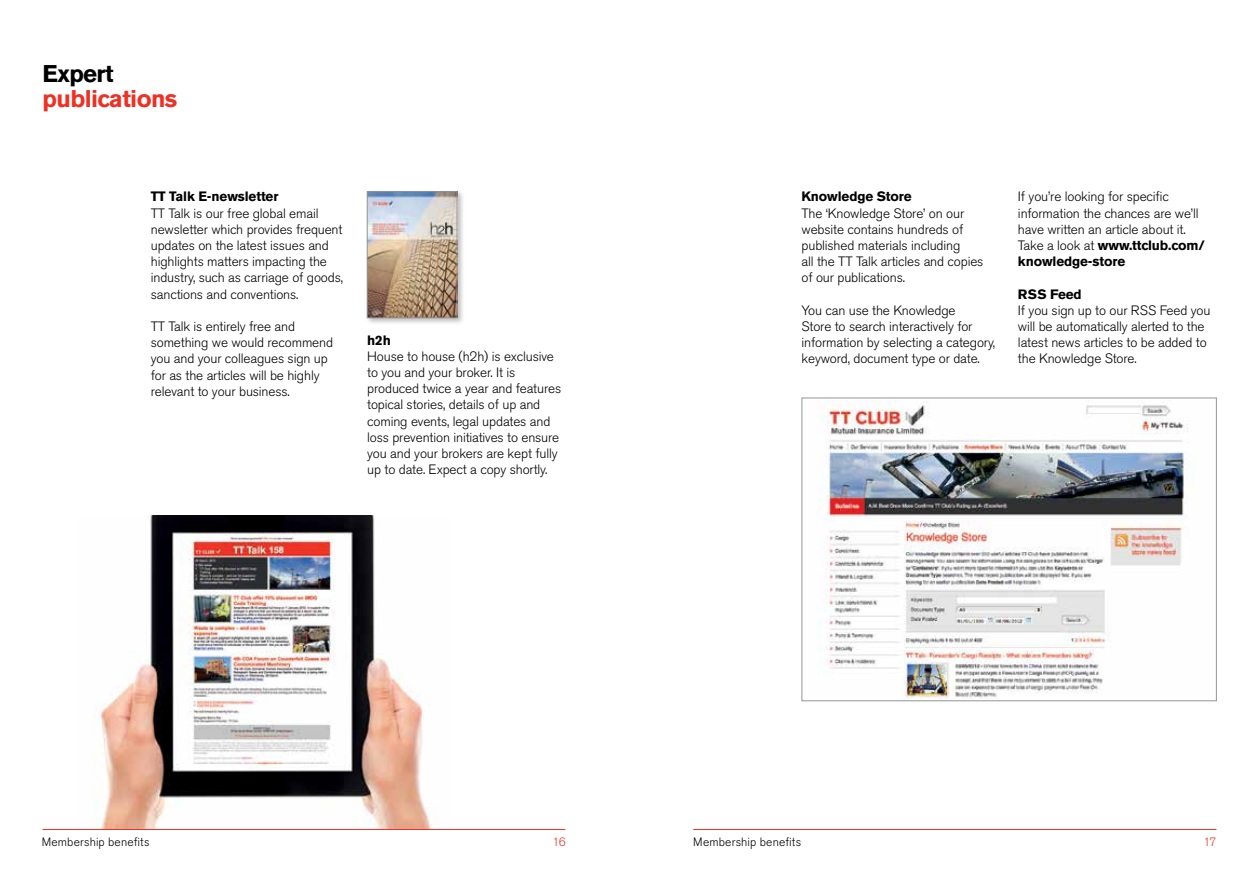
<style>
.page{position:relative;width:1259px;height:893px;background:#fff}
.page>*{position:absolute;margin:0;border:0;box-sizing:border-box;transform-origin:0 0}
.t1{font:700 24px "Akzidenz Grotesk BE";letter-spacing:-.025em;color:#ee3124}
.t2{font:700 24px "Akzidenz Grotesk BE";letter-spacing:-.025em;color:#000}
.t3{font:300 13.5px/16.2px "Akzidenz Grotesk BE";letter-spacing:-.01em;color:#000}
.t4{font:700 13.5px "Akzidenz Grotesk BE";letter-spacing:-.01em;color:#000}
.t5{font:300 12px "Akzidenz Grotesk BE";letter-spacing:.015em;color:#000}
.t6{font:300 12px "Akzidenz Grotesk BE";color:#ee3124}
.s1{font-weight:700}
</style>
<div class="page">
<img style="left:93px;top:515px;width:340px;height:314px">
<hr style="left:693px;top:829px;width:523px;height:1px;background:#ee3124">
<hr style="left:43px;top:829px;width:522px;height:1px;background:#ee3124">
<div style="left:365px;top:190px;width:100px;height:136px;background:#000;opacity:.25"></div>
<img style="left:369px;top:193px;width:86px;height:123px">
<div style="left:367px;top:191px;width:90px;height:127px;border:1px solid #939598"></div>
<img style="left:817px;top:400px;width:376px;height:299px">
<div style="left:801px;top:398px;width:415px;height:303px;border:1px solid #939598"></div>
<h1 class="t2" style="left:43px;top:60px;width:72px">Expert</h1>
<h1 class="t1" style="left:43px;top:85px;width:136px">publications</h1>
<p class="t4" style="left:151px;top:189px;width:129px">TT Talk E-newsletter</p>
<p class="t3" style="left:151px;top:205px;width:194px">TT Talk is our free global email newsletter which provides frequent updates on the latest issues and highlights matters impacting the industry, such as carriage of goods, sanctions and conventions.</p>
<p class="t3" style="left:151px;top:319px;width:184px">TT Talk is entirely free and something we would recommend you and your colleagues sign up for as the articles will be highly relevant to your business.</p>
<p class="t4" style="left:367px;top:332px;width:25px">h2h</p>
<p class="t3" style="left:367px;top:348px;width:195px">House to house (h2h) is exclusive to you and your broker. It is produced twice a year and features topical stories, details of up and coming events, legal updates and loss prevention initiatives to ensure you and your brokers are kept fully up to date. Expect a copy shortly.</p>
<p class="t4" style="left:801px;top:189px;width:112px">Knowledge Store</p>
<p class="t3" style="left:801px;top:205px;width:183px">The ‘Knowledge Store’ on our website contains hundreds of published materials including<br>all the TT Talk articles and copies of our publications.</p>
<p class="t3" style="left:801px;top:302px;width:195px">You can use the Knowledge<br>Store to search interactively for information by selecting a category, keyword, document type or date.</p>
<p class="t3" style="left:1018px;top:189px;width:188px">If you’re looking for specific information the chances are we’ll have written an article about it.<br>Take a look at <span class="s1">www.ttclub.com/ knowledge-store</span></p>
<p class="t4" style="left:1018px;top:286px;width:65px">RSS Feed</p>
<p class="t3" style="left:1018px;top:302px;width:194px">If you sign up to our RSS Feed you will be automatically alerted to the latest news articles to be added to the Knowledge Store.</p>
<p class="t5" style="left:42px;top:835px;width:109px">Membership benefits</p>
<p class="t6" style="left:552px;top:835px;width:15px">16</p>
<p class="t5" style="left:693px;top:835px;width:109px">Membership benefits</p>
<p class="t6" style="left:1203px;top:835px;width:15px">17</p>
</div>
